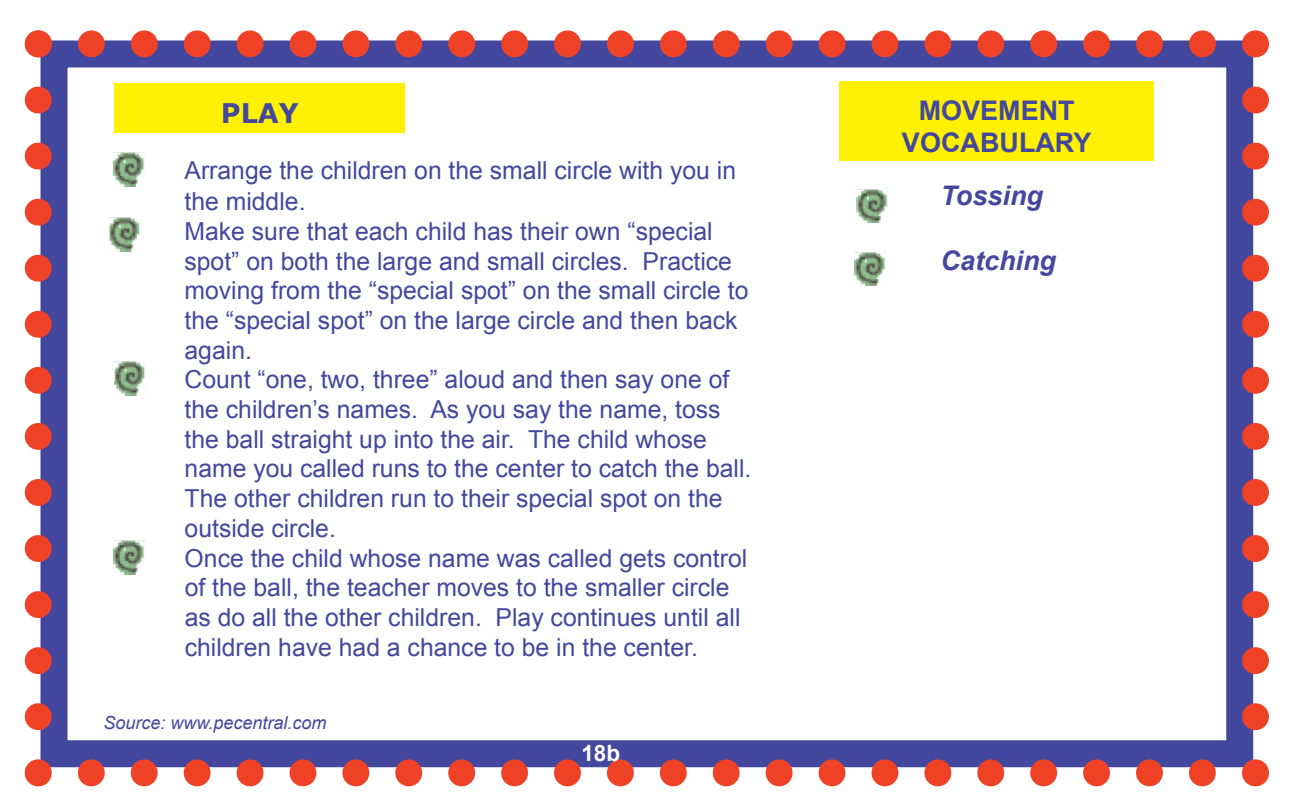
<style>
.page{position:relative;width:1296px;height:810px;background:#fff}
.page>*{position:absolute;margin:0;border:0;box-sizing:border-box;transform-origin:0 0}
.t1{font:700 27px/32.4px "Arial";color:#43489e;text-align:center}
.t2{font:italic 700 27px "Arial";color:#43489e}
.t3{font:700 27px "Verdana";color:#43489e}
.t4{font:24.75px/29.7px "Arial";color:#43489e}
.t5{font:700 22.5px "Arial";color:#fff}
.t6{font:italic 18px "Arial";color:#43489e}
</style>
<div class="page">
<div style="left:40px;top:40px;width:1213px;height:727px;border:27px solid #43489e"></div>
<svg style="left:25px;top:71px;width:27px;height:715px"></svg>
<svg style="left:25px;top:30px;width:1203px;height:27px"></svg>
<svg style="left:1242px;top:30px;width:27px;height:716px"></svg>
<svg style="left:65px;top:759px;width:1204px;height:27px"></svg>
<div style="left:115px;top:83px;width:290px;height:50px;background:#fff101"></div>
<div style="left:839px;top:81px;width:315px;height:80px;background:#fff101"></div>
<svg style="left:124px;top:186px;width:12px;height:1px"></svg>
<img style="left:113px;top:152px;width:33px;height:34px">
<svg style="left:119px;top:251px;width:13px;height:1px"></svg>
<img style="left:109px;top:217px;width:31px;height:34px">
<svg style="left:125px;top:395px;width:12px;height:1px"></svg>
<img style="left:114px;top:361px;width:31px;height:34px">
<img style="left:113px;top:540px;width:33px;height:35px">
<svg style="left:856px;top:189px;width:1px;height:24px"></svg>
<img style="left:857px;top:189px;width:31px;height:34px">
<img style="left:854px;top:252px;width:32px;height:34px">
<p class="t3" style="left:221px;top:96px;width:79px">PLAY</p>
<p class="t1" style="left:902px;top:94px;width:191px">MOVEMENT<br>VOCABULARY</p>
<p class="t4" style="left:184px;top:156px;width:568px">Arrange the children on the small circle with you in the middle.<br>Make sure that each child has their own “special spot” on both the large and small circles. Practice moving from the “special spot” on the small circle to the “special spot” on the large circle and then back again.<br>Count “one, two, three” aloud and then say one of the children’s names. As you say the name, toss the ball straight up into the air. The child whose name you called runs to the center to catch the ball.<br>The other children run to their special spot on the outside circle.<br>Once the child whose name was called gets control of the ball, the teacher moves to the smaller circle as do all the other children. Play continues until all children have had a chance to be in the center.</p>
<p class="t2" style="left:941px;top:181px;width:104px">Tossing</p>
<p class="t2" style="left:941px;top:246px;width:117px">Catching</p>
<p class="t6" style="left:104px;top:713px;width:225px">Source: www.pecentral.com</p>
<p class="t5" style="left:581px;top:741px;width:40px">18b</p>
</div>
